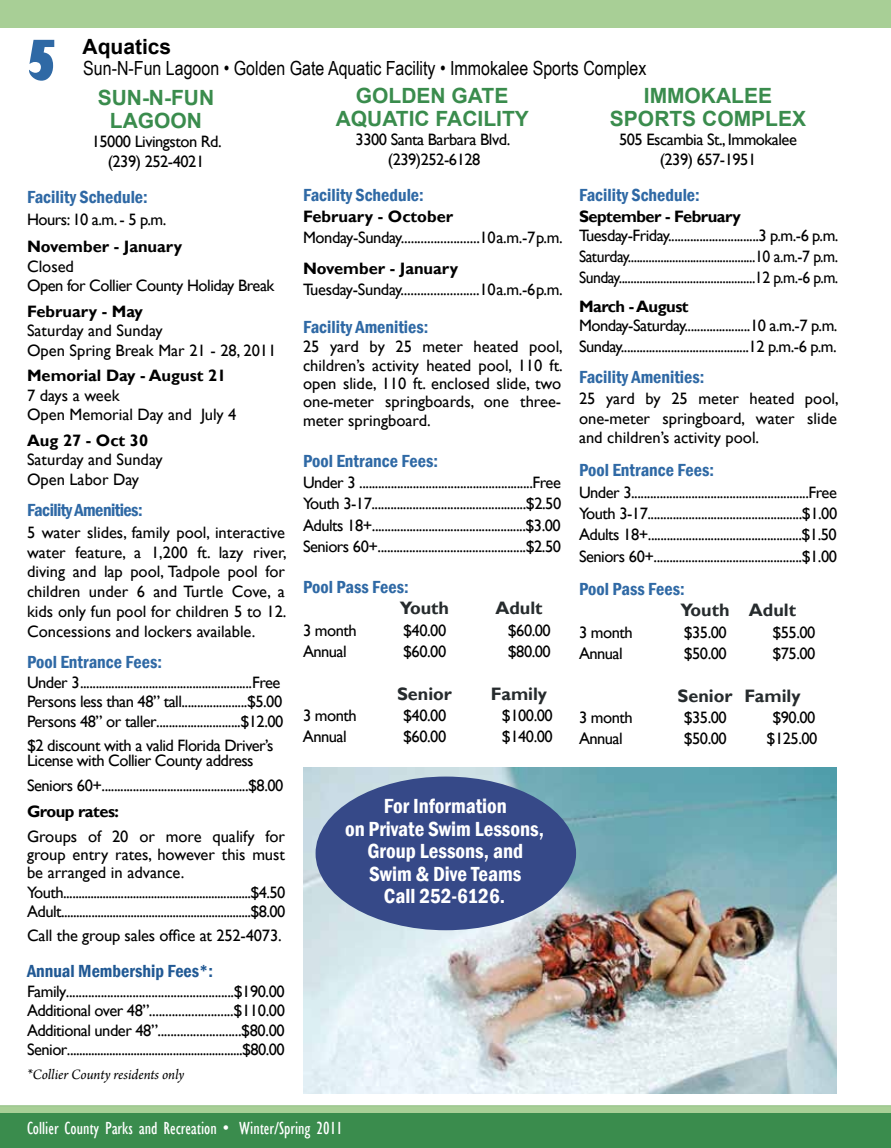
<style>
.page{position:relative;width:891px;height:1148px;background:#fff}
.page>*{position:absolute;margin:0;border:0;box-sizing:border-box;transform-origin:0 0}
.t1{font:800 condensed 54px "Gill Sans";color:#2f69a5}
.t2{font:600 condensed 21px/22.5px "Franklin Gothic";color:#fff;text-align:center}
.t3{font:700 21px/22.5px "Arial";color:#3a8c4d;text-align:center}
.t4{font:700 21px "Arial";color:#000}
.t5{font:19.5px "Arial Narrow";color:#000}
.t6{font:600 condensed 18px "Franklin Gothic";color:#2f69a5}
.t7{font:condensed 18px "Gill Sans";color:#fff}
.t8{font:700 18px "Gill Sans";color:#262b2d}
.t9{font:600 condensed 18px "Franklin Gothic";color:#215994}
.t10{font:600 condensed 18px "Franklin Gothic";letter-spacing:-.03em;color:#2f69a5}
.t11{font:16.5px/19.5px "Gill Sans";letter-spacing:-.03em;color:#000;text-align:justify}
.t12{font:16.5px/19.5px "Gill Sans";color:#000}
.t13{font:700 16.5px "Gill Sans";color:#000}
.t14{font:700 16.5px "Gill Sans";letter-spacing:-.03em;color:#000}
.t15{font:16.5px "Gill Sans";letter-spacing:-.01em;color:#000}
.t16{font:italic 15px "Arno Pro";color:#000}
</style>
<div class="page">
<svg style="left:0;top:1105px;width:891px;height:8px;background:#a7ce96"></svg>
<div style="left:0;top:1113px;width:891px;height:35px;background:#3a8c4d"></div>
<div style="left:0;top:0;width:891px;height:27px;background:#a8cf96"></div>
<img style="left:304px;top:767px;width:533px;height:327px">
<div style="left:316px;top:776px;width:260px;height:154px;background:#364988;border-radius:50%"></div>
<h1 class="t1" style="left:26px;top:26px;width:33px">5</h1>
<p class="t4" style="left:83px;top:33px;width:90px">Aquatics</p>
<p class="t5" style="left:83px;top:54px;width:565px">Sun-N-Fun Lagoon • Golden Gate Aquatic Facility • Immokalee Sports Complex</p>
<p class="t3" style="left:98px;top:87px;width:118px">SUN-N-FUN<br>LAGOON</p>
<p class="t11" style="left:92px;top:132px;width:132px;text-align:center">15000 Livingston Rd. (239) 252-4021</p>
<p class="t6" style="left:27px;top:185px;width:122px">Facility Schedule:</p>
<p class="t11" style="left:27px;top:210px;width:141px">Hours: 10 a.m. - 5 p.m.</p>
<p class="t13" style="left:27px;top:237px;width:157px">November - January</p>
<p class="t11" style="left:27px;top:257px;width:249px">Closed<br>Open for Collier County Holiday Break</p>
<p class="t13" style="left:27px;top:301px;width:118px">February - May</p>
<p class="t12" style="left:27px;top:321px;width:251px">Saturday and Sunday<br>Open Spring Break Mar 21 - 28, 2011</p>
<p class="t13" style="left:27px;top:366px;width:201px">Memorial Day - August 21</p>
<p class="t12" style="left:27px;top:386px;width:211px">7 days a week<br>Open Memorial Day and July 4</p>
<p class="t13" style="left:27px;top:430px;width:123px">Aug 27 - Oct 30</p>
<p class="t12" style="left:27px;top:450px;width:137px">Saturday and Sunday<br>Open Labor Day</p>
<p class="t10" style="left:27px;top:498px;width:117px">Facility Amenities:</p>
<p class="t11" style="left:27px;top:522px;width:261px">5 water slides, family pool, interactive water feature, a 1,200 ft. lazy river, diving and lap pool, Tadpole pool for children under 6 and Turtle Cove, a kids only fun pool for children 5 to 12.<br>Concessions and lockers available.</p>
<p class="t6" style="left:27px;top:650px;width:136px">Pool Entrance Fees:</p>
<p class="t11" style="left:27px;top:672px;width:258px;text-align:left">Under 3.......................................................Free<br>Persons less than 48” tall.....................$5.00<br>Persons 48” or taller...........................$12.00</p>
<p class="t11" style="left:27px;top:738px;width:248px;line-height:15px">$2 discount with a valid Florida Driver’s<br>License with Collier County address</p>
<p class="t11" style="left:27px;top:776px;width:258px">Seniors 60+...............................................$8.00</p>
<p class="t14" style="left:27px;top:801px;width:94px">Group rates:</p>
<p class="t11" style="left:27px;top:828px;width:260px;line-height:18px">Groups of 20 or more qualify for group entry rates, however this must be arranged in advance.</p>
<p class="t11" style="left:27px;top:882px;width:260px">Youth..............................................................$4.50<br>Adult...............................................................$8.00</p>
<p class="t15" style="left:27px;top:926px;width:256px">Call the group sales office at 252-4073.</p>
<p class="t9" style="left:27px;top:959px;width:188px">Annual Membership Fees*:</p>
<p class="t11" style="left:27px;top:981px;width:260px">Family.....................................................$190.00<br>Additional over 48”..........................$110.00<br>Additional under 48”..........................$80.00<br>Senior..........................................................$80.00</p>
<p class="t16" style="left:27px;top:1066px;width:159px">*Collier County residents only</p>
<p class="t3" style="left:336px;top:85px;width:195px">GOLDEN GATE<br>AQUATIC FACILITY</p>
<p class="t11" style="left:356px;top:130px;width:156px;text-align:center">3300 Santa Barbara Blvd. (239)252-6128</p>
<p class="t6" style="left:303px;top:183px;width:122px">Facility Schedule:</p>
<p class="t13" style="left:303px;top:206px;width:152px">February - October</p>
<p class="t11" style="left:303px;top:228px;width:261px">Monday-Sunday........................10 a.m.-7 p.m.</p>
<p class="t13" style="left:303px;top:259px;width:157px">November - January</p>
<p class="t11" style="left:303px;top:280px;width:261px">Tuesday-Sunday........................10 a.m.-6 p.m.</p>
<p class="t6" style="left:303px;top:315px;width:127px">Facility Amenities:</p>
<p class="t11" style="left:303px;top:338px;width:261px;line-height:18px">25 yard by 25 meter heated pool, children’s activity heated pool, 110 ft. open slide, 110 ft. enclosed slide, two one-meter springboards, one three-</p>
<p class="t12" style="left:303px;top:411px;width:129px">meter springboard.</p>
<p class="t6" style="left:303px;top:449px;width:136px">Pool Entrance Fees:</p>
<p class="t11" style="left:303px;top:472px;width:260px;line-height:21.3px">Under 3 .......................................................Free Youth 3-17.................................................$2.50<br>Adults 18+.................................................$3.00<br>Seniors 60+...............................................$2.50</p>
<p class="t6" style="left:303px;top:574px;width:107px">Pool Pass Fees:</p>
<p class="t8" style="left:400px;top:597px;width:51px">Youth</p>
<p class="t8" style="left:495px;top:597px;width:49px">Adult</p>
<p class="t11" style="left:303px;top:620px;width:55px">3 month</p>
<p class="t11" style="left:403px;top:620px;width:45px">$40.00</p>
<p class="t11" style="left:508px;top:620px;width:45px">$60.00</p>
<p class="t11" style="left:303px;top:642px;width:45px">Annual</p>
<p class="t11" style="left:403px;top:642px;width:45px">$60.00</p>
<p class="t11" style="left:508px;top:642px;width:45px">$80.00</p>
<p class="t8" style="left:397px;top:683px;width:56px">Senior</p>
<p class="t8" style="left:491px;top:683px;width:58px">Family</p>
<p class="t11" style="left:303px;top:706px;width:55px">3 month</p>
<p class="t11" style="left:403px;top:706px;width:45px">$40.00</p>
<p class="t11" style="left:502px;top:706px;width:52px">$100.00</p>
<p class="t11" style="left:303px;top:727px;width:45px">Annual</p>
<p class="t11" style="left:403px;top:727px;width:45px">$60.00</p>
<p class="t11" style="left:502px;top:727px;width:52px">$140.00</p>
<p class="t2" style="left:345px;top:794px;width:201px">For Information<br>on Private Swim Lessons,<br>Group Lessons, and<br>Swim &amp; Dive Teams<br>Call 252-6126.</p>
<p class="t7" style="left:27px;top:1117px;width:317px">Collier County Parks and Recreation • Winter/Spring 2011</p>
<p class="t3" style="left:610px;top:85px;width:198px">IMMOKALEE<br>SPORTS COMPLEX</p>
<p class="t11" style="left:619px;top:130px;width:179px;text-align:center">505 Escambia St., Immokalee (239) 657-1951</p>
<p class="t6" style="left:579px;top:183px;width:122px">Facility Schedule:</p>
<p class="t14" style="left:579px;top:206px;width:163px">September - February</p>
<p class="t11" style="left:579px;top:226px;width:261px;line-height:21px">Tuesday-Friday.............................3 p.m.-6 p.m.<br>Saturday...........................................10 a.m.-7 p.m.<br>Sunday..............................................12 p.m.-6 p.m.</p>
<p class="t14" style="left:579px;top:296px;width:111px">March - August</p>
<p class="t11" style="left:579px;top:316px;width:260px;line-height:21px">Monday-Saturday.....................10 a.m.-7 p.m.<br>Sunday.........................................12 p.m.-6 p.m.</p>
<p class="t6" style="left:579px;top:364px;width:127px">Facility Amenities:</p>
<p class="t11" style="left:579px;top:388px;width:261px">25 yard by 25 meter heated pool, one-meter springboard, water slide and children’s activity pool.</p>
<p class="t6" style="left:579px;top:458px;width:136px">Pool Entrance Fees:</p>
<p class="t11" style="left:579px;top:482px;width:260px;line-height:21.3px">Under 3........................................................Free Youth 3-17.................................................$1.00<br>Adults 18+.................................................$1.50<br>Seniors 60+...............................................$1.00</p>
<p class="t6" style="left:579px;top:576px;width:107px">Pool Pass Fees:</p>
<p class="t8" style="left:680px;top:599px;width:117px">Youth Adult</p>
<p class="t11" style="left:579px;top:622px;width:55px">3 month</p>
<p class="t11" style="left:684px;top:622px;width:45px">$35.00</p>
<p class="t11" style="left:772px;top:622px;width:45px">$55.00</p>
<p class="t11" style="left:579px;top:644px;width:45px">Annual</p>
<p class="t11" style="left:684px;top:644px;width:45px">$50.00</p>
<p class="t11" style="left:772px;top:644px;width:45px">$75.00</p>
<p class="t8" style="left:678px;top:685px;width:125px">Senior Family</p>
<p class="t11" style="left:579px;top:708px;width:55px">3 month</p>
<p class="t11" style="left:684px;top:708px;width:45px">$35.00</p>
<p class="t11" style="left:772px;top:708px;width:45px">$90.00</p>
<p class="t11" style="left:579px;top:729px;width:45px">Annual</p>
<p class="t11" style="left:684px;top:729px;width:45px">$50.00</p>
<p class="t11" style="left:767px;top:729px;width:52px">$125.00</p>
</div>
